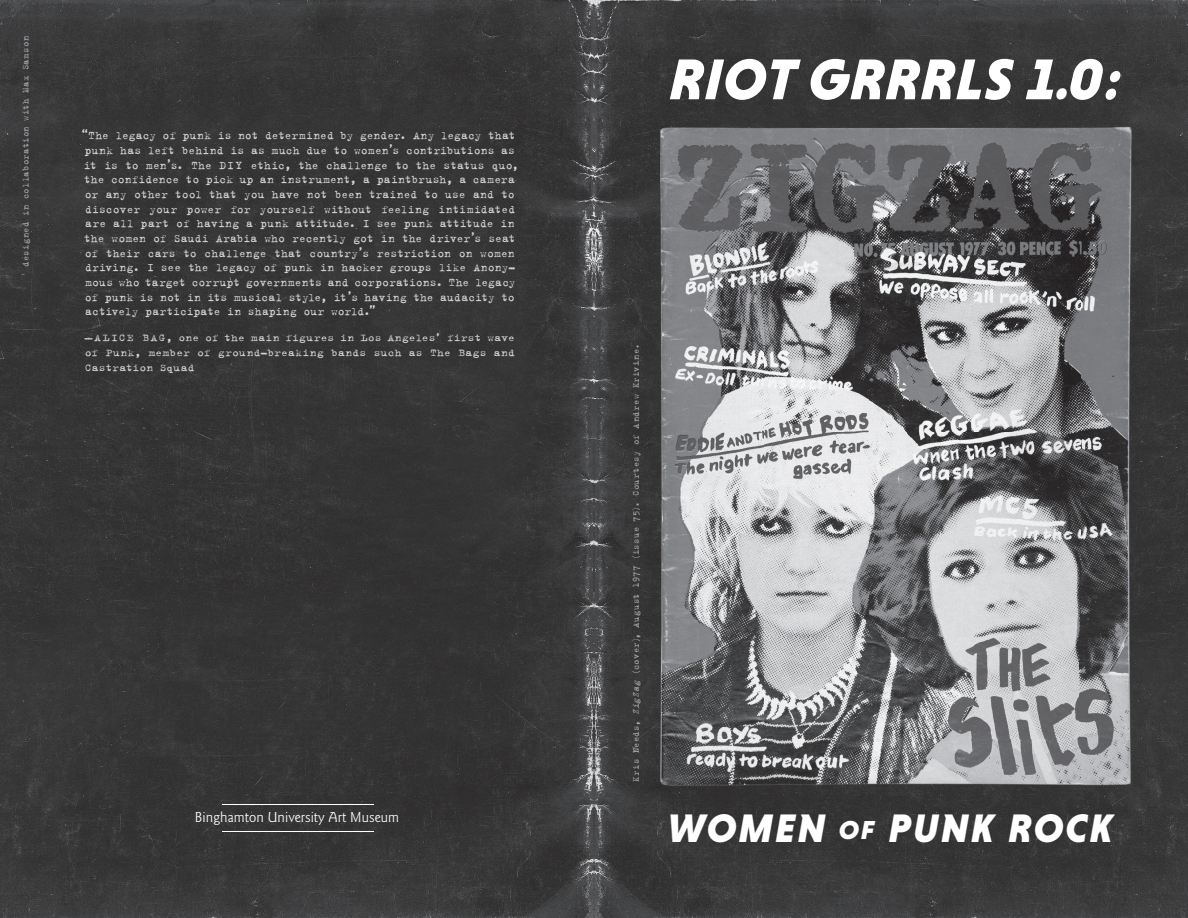
<style>
.page{position:relative;width:1188px;height:918px;background:#fff}
.page>*{position:absolute;margin:0;border:0;box-sizing:border-box;transform-origin:0 0}
.t1{font:italic 900 58.5px "Niveau Grotesk";color:#fff}
.t2{font:italic 900 40.5px "Niveau Grotesk";letter-spacing:.04em;color:#fff}
.t3{font:15px "Goudy Sans";letter-spacing:.005em;color:#fff}
.t4{font:800 12.3px/14.7px "Trixie Pro";letter-spacing:.005em;color:#d1d2d4}
.t5{font:800 11.1px/14.7px "Trixie Pro";letter-spacing:.02em;color:#d1d2d4;text-align:justify;scale:1.11 1}
.t6{font:800 9.75px "Trixie Pro";letter-spacing:.03em;color:#a8a9ad}
.s1{font-size:52.65px}
.s2{font-style:italic}
.s3{font-size:26.4px}
</style>
<div class="page">
<img style="left:0;top:0;width:1188px;height:918px">
<hr style="left:222px;top:804px;width:152px;height:1px;background:#fff">
<hr style="left:222px;top:831px;width:152px;height:1px;background:#fff">
<img style="left:660px;top:125px;width:472px;height:666px">
<p class="t6" style="left:19px;top:267px;width:232px;rotate:-90deg">designed in collaboration with Max Samson</p>
<p class="t4" style="left:82px;top:128px;width:438px">“The legacy of punk is not determined by gender. Any legacy that punk has left behind is as much due to women’s contributions as it is to men’s. The DI Y ethic, the challenge to the status quo, the confidence to pick up an instrument, a paintbrush, a camera or any other tool that you have not been trained to use and to discover your power for yourself without feeling intimidated are all part of having a punk attitude. I see punk attitude in the women of Saudi Arabia who recently got in the driver’s seat of their cars to challenge that country’s restriction on women driving. I see the legacy of punk in hacker groups like Anony&shy;mous who target corrupt governments and corporations. The legacy of punk is not in its musical style, it’s having the audacity to actively participate in shaping our world.”</p>
<p class="t5" style="left:85px;top:330px;width:389px">— A LICE B AG, one of the main figures in Los Angeles’ first wave of Punk, member of ground-breaking bands such as The Bags and Castration Squad</p>
<p class="t3" style="left:195px;top:809px;width:206px">Binghamton University Art Museum</p>
<h1 class="t1" style="left:669px;top:45px;width:458px">RIOT GRRRLS 1<span class="s1">.</span>0:</h1>
<p class="t6" style="left:629px;top:782px;width:439px;rotate:-90deg">Kris Needs, <span class="s2">ZigZag</span> (cover), August 1977 (issue 75). Courtesy of Andrew Krivine.</p>
<h2 class="t2" style="left:668px;top:805px;width:446px">WOMEN <span class="s3">OF</span> PUNK ROCK</h2>
</div>
